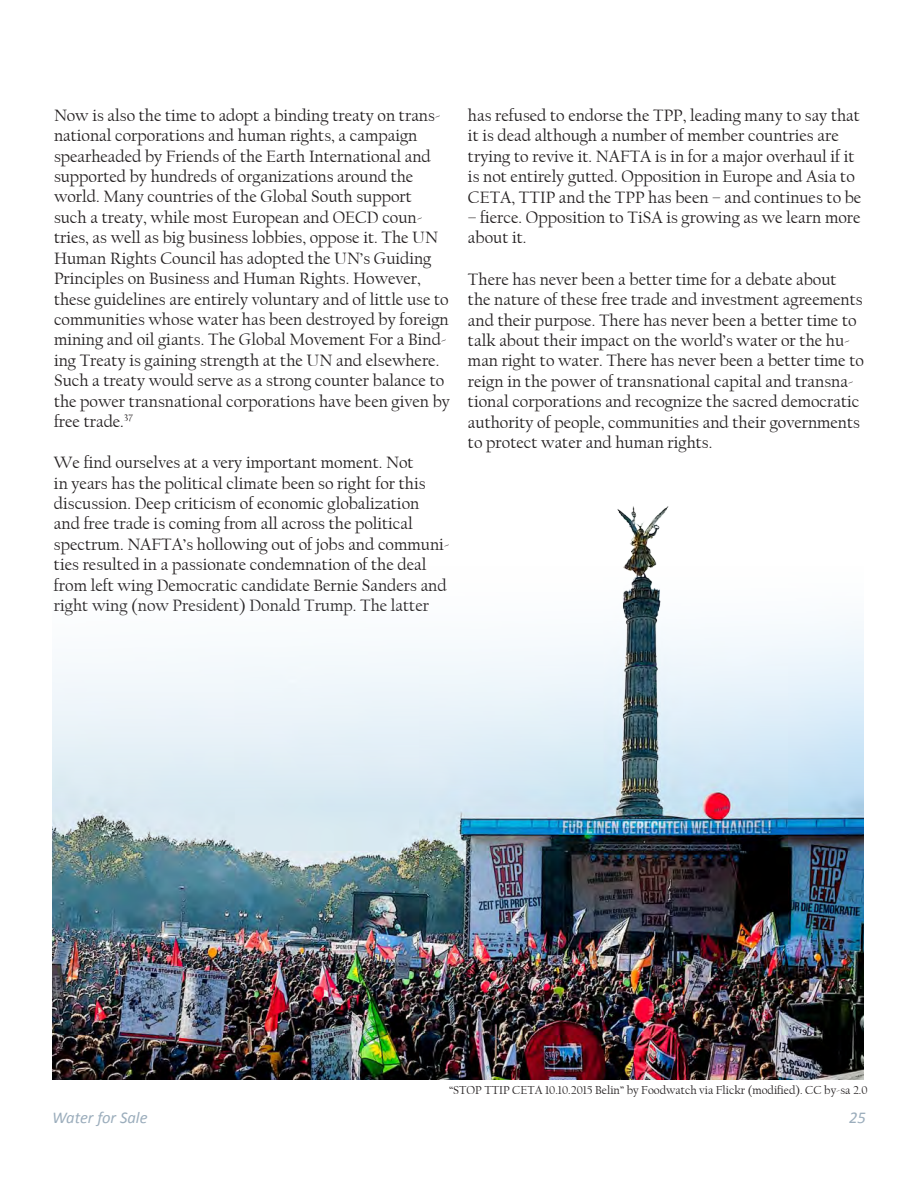
<style>
.page{position:relative;width:918px;height:1188px;background:#fff}
.page>*{position:absolute;margin:0;border:0;box-sizing:border-box;transform-origin:0 0}
.t1{font:17.25px/20.4px "Californian FB";color:#231f20}
.t2{font:italic 16.5px "Calibri";color:#9badbc}
.Normal_-_1_col{font:12px "Californian FB";color:#231f20}
</style>
<div class="page">
<img style="left:52px;top:506px;width:812px;height:574px">
<p class="t1" style="left:54px;top:105px;width:397px">Now is also the time to adopt a binding treaty on trans&shy;national corporations and human rights, a campaign spearheaded by Friends of the Earth International and supported by hundreds of organizations around the world. Many countries of the Global South support<br>such a treaty, while most European and OECD coun&shy;tries, as well as big business lobbies, oppose it. The UN Human Rights Council has adopted the UN’s Guiding Principles on Business and Human Rights. However, these guidelines are entirely voluntary and of little use to communities whose water has been destroyed by foreign mining and oil giants. The Global Movement For a Bind&shy;ing Treaty is gaining strength at the UN and elsewhere.<br>Such a treaty would serve as a strong counter balance to the power transnational corporations have been given by free trade.<sup>37</sup></p>
<p class="t1" style="left:54px;top:453px;width:397px">We find ourselves at a very important moment. Not<br>in years has the political climate been so right for this discussion. Deep criticism of economic globalization<br>and free trade is coming from all across the political spectrum. NAFTA’s hollowing out of jobs and communi&shy;ties resulted in a passionate condemnation of the deal from left wing Democratic candidate Bernie Sanders and right wing (now President) Donald Trump. The latter</p>
<p class="t1" style="left:468px;top:105px;width:395px">has refused to endorse the TPP, leading many to say that it is dead although a number of member countries are trying to revive it. NAFTA is in for a major overhaul if it is not entirely gutted. Opposition in Europe and Asia to CETA, TTIP and the TPP has been – and continues to be</p>
<p class="t1" style="left:468px;top:207px;width:394px">– fierce. Opposition to TiSA is growing as we learn more about it.</p>
<p class="t1" style="left:468px;top:269px;width:397px">There has never been a better time for a debate about<br>the nature of these free trade and investment agreements and their purpose. There has never been a better time to talk about their impact on the world’s water or the hu&shy;man right to water. There has never been a better time to reign in the power of transnational capital and transna&shy;tional corporations and recognize the sacred democratic authority of people, communities and their governments to protect water and human rights.</p>
<p class="Normal_-_1_col" style="left:449px;top:1083px;width:420px">“STOP TTIP CETA 10.10.2015 Belin” by Foodwatch via Flickr (modified). CC by-sa 2.0</p>
<p class="t2" style="left:52px;top:1106px;width:97px">Water for Sale</p>
<p class="t2" style="left:849px;top:1106px;width:18px">25</p>
</div>
